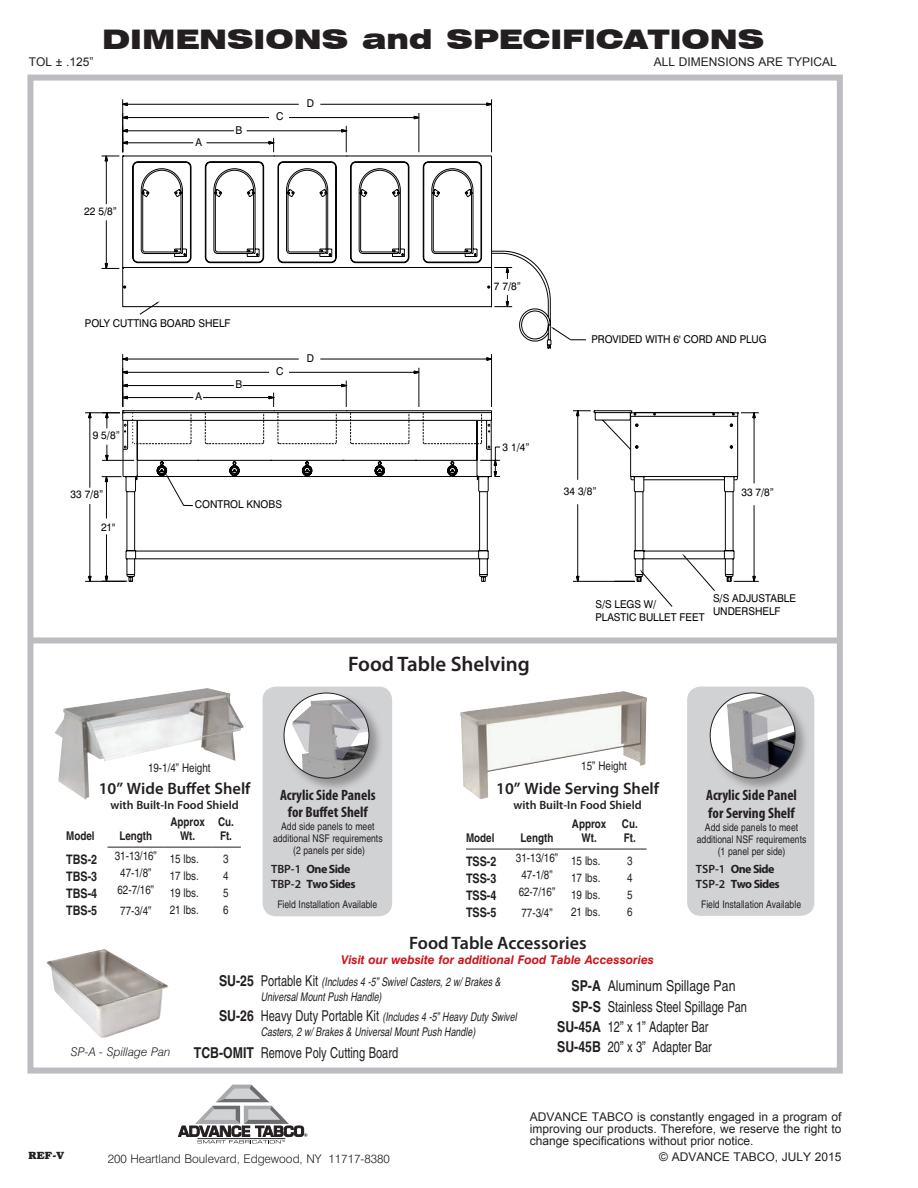
<style>
.page{position:relative;width:918px;height:1188px;background:#fff}
.page>*{position:absolute;margin:0;border:0;box-sizing:border-box;transform-origin:0 0}
.t1{font:900 expanded 27px "Swiss 721 BT";color:#231f20}
.t2{font:600 21px "Myriad Pro";color:#231f20}
.t3{font:600 18px "Myriad Pro";color:#231f20}
.t4{font:600 16.5px "Myriad Pro";color:#231f20}
.t5{font:condensed 15px "Helvetica";color:#231f20;scale:.9 1}
.t6{font:700 condensed 15px/16.5px "Myriad Pro";color:#231f20;text-align:center}
.t7{font:condensed 15px "Helvetica";color:#231f20}
.t8{font:700 condensed 13.2px "Helvetica";color:#231f20}
.t9{font:12px/12px "Arial";color:#231f20;text-align:justify}
.t10{font:italic condensed 12px/15px "Helvetica";color:#231f20;scale:.9 1}
.t11{font:condensed 12px "Helvetica";color:#231f20}
.t12{font:700 condensed 12px/14.4px "Helvetica";color:#231f20;text-align:center}
.t13{font:700 12px/15px "Myriad Pro";letter-spacing:-.05em;color:#231f20}
.t14{font:italic 700 12px "Swiss 721 BT";color:#cb141c}
.t15{font:600 12px "Myriad Pro";color:#231f20}
.t16{font:300 12px "Swiss 721 BT";color:#231f20}
.t17{font:italic 300 12px "Swiss 721 BT";color:#231f20}
.t18{font:10.8px/12.9px "Swiss 721 BT";color:#040503;scale:.95 1}
.t19{font:condensed 10.5px/12px "Helvetica";color:#231f20;text-align:center}
.t20{font:700 10.5px "Bookman";color:#231f20}
.s1{font-weight:600}
.s2{font-weight:700;font-style:normal;font-size:15px}
.s3{font-style:normal;font-size:15px}
.s4{font-weight:700}
</style>
<div class="page">
<hr style="left:85px;top:413px;width:35px;height:1px;background:#040503">
<hr style="left:85px;top:581px;width:41px;height:1px;background:#040503">
<hr style="left:122px;top:99px;width:1px;height:53px;background:#040503">
<hr style="left:491px;top:99px;width:1px;height:53px;background:#040503">
<svg style="left:88px;top:102px;width:671px;height:505px"></svg>
<div style="left:27px;top:75px;width:816px;height:999px;border:6px solid #bcbdc0"></div>
<svg style="left:178px;top:1085px;width:129px;height:58px"></svg>
<img style="left:47px;top:949px;width:122px;height:89px">
<div style="left:32px;top:638px;width:809px;height:6px;background:#bcbdc0"></div>
<img style="left:55px;top:688px;width:189px;height:112px">
<div style="left:263px;top:687px;width:129px;height:229px;background:#d1d2d4;border-radius:14px"></div>
<div style="left:687px;top:687px;width:127px;height:229px;background:#d1d2d4;border-radius:14px"></div>
<img style="left:460px;top:691px;width:187px;height:108px">
<hr style="left:107px;top:847px;width:57px;height:1px;background:#231f20">
<hr style="left:164px;top:847px;width:47px;height:1px;background:#231f20">
<hr style="left:211px;top:847px;width:30px;height:1px;background:#231f20">
<hr style="left:466px;top:849px;width:43px;height:1px;background:#231f20">
<hr style="left:509px;top:849px;width:56px;height:1px;background:#231f20">
<hr style="left:565px;top:849px;width:48px;height:1px;background:#231f20">
<hr style="left:613px;top:849px;width:34px;height:1px;background:#231f20">
<div style="left:282px;top:691px;width:102px;height:102px;background:#231f20;opacity:.37"></div>
<svg style="left:284px;top:693px;width:85px;height:85px"></svg>
<img style="left:292px;top:699px;width:77px;height:79px">
<div style="left:708px;top:691px;width:102px;height:102px;background:#231f20;opacity:.37"></div>
<div style="left:710px;top:693px;width:85px;height:85px;background:#fff;border-radius:50%"></div>
<img style="left:727px;top:695px;width:68px;height:83px">
<h1 class="t1" style="left:102px;top:23px;width:664px">DIMENSIONS and SPECIFICATIONS</h1>
<p class="t9" style="left:29px;top:56px;width:66px">TOL ± .125”</p>
<p class="t9" style="left:654px;top:56px;width:185px">ALL DIMENSIONS ARE TYPICAL</p>
<p class="t18" style="left:84px;top:205px;width:36px">22 5/8”</p>
<p class="t18" style="left:196px;top:135px;width:8px">A</p>
<p class="t18" style="left:236px;top:123px;width:9px">B</p>
<p class="t18" style="left:276px;top:110px;width:9px">C</p>
<p class="t18" style="left:307px;top:97px;width:9px">D</p>
<p class="t18" style="left:85px;top:316px;width:155px">POLY CUTTING BOARD SHELF</p>
<p class="t18" style="left:93px;top:429px;width:30px">9 5/8”</p>
<p class="t18" style="left:196px;top:390px;width:8px">A</p>
<p class="t18" style="left:236px;top:378px;width:9px">B</p>
<p class="t18" style="left:276px;top:365px;width:9px">C</p>
<p class="t18" style="left:307px;top:351px;width:9px">D</p>
<p class="t18" style="left:494px;top:280px;width:30px">7 7/8”</p>
<p class="t18" style="left:503px;top:441px;width:30px">3 1/4”</p>
<p class="t18" style="left:591px;top:333px;width:186px">PROVIDED WITH 6' CORD AND PLUG</p>
<p class="t18" style="left:71px;top:488px;width:36px">33 7/8”</p>
<p class="t18" style="left:564px;top:485px;width:36px">34 3/8”</p>
<p class="t18" style="left:741px;top:485px;width:36px">33 7/8”</p>
<p class="t18" style="left:195px;top:498px;width:93px">CONTROL KNOBS</p>
<p class="t18" style="left:101px;top:520px;width:17px">21"</p>
<h2 class="t2" style="left:348px;top:651px;width:183px">Food Table Shelving</h2>
<p class="t18" style="left:595px;top:597px;width:116px">S/S LEGS W/<br>PLASTIC BULLET FEET</p>
<p class="t18" style="left:713px;top:592px;width:89px">S/S ADJUSTABLE<br>UNDERSHELF</p>
<p class="t11" style="left:148px;top:761px;width:64px">19-1/4” Height</p>
<p class="t11" style="left:581px;top:758px;width:47px">15” Height</p>
<h3 class="t4" style="left:99px;top:778px;width:153px">10” Wide Buffet Shelf</h3>
<p class="t15" style="left:110px;top:798px;width:130px">with Built-In Food Shield</p>
<h3 class="t4" style="left:496px;top:778px;width:164px">10” Wide Serving Shelf</h3>
<p class="t15" style="left:514px;top:798px;width:130px">with Built-In Food Shield</p>
<p class="t6" style="left:280px;top:787px;width:97px">Acrylic Side Panels for Buffet Shelf</p>
<p class="t19" style="left:273px;top:820px;width:111px">Add side panels to meet additional NSF requirements (2 panels per side)</p>
<p class="t13" style="left:271px;top:861px;width:86px"><span class="s1">TBP-1</span> One Side<br><span class="s1">TBP-2</span> Two Sides</p>
<p class="t12" style="left:170px;top:814px;width:36px">Approx<br>Wt.</p>
<p class="t12" style="left:218px;top:814px;width:17px;text-align:left">Cu.<br>Ft.</p>
<p class="t12" style="left:572px;top:816px;width:36px">Approx<br>Wt.</p>
<p class="t12" style="left:622px;top:816px;width:17px;text-align:left">Cu.<br>Ft.</p>
<p class="t12" style="left:66px;top:829px;width:30px">Model</p>
<p class="t12" style="left:119px;top:829px;width:34px">Length</p>
<p class="t12" style="left:466px;top:831px;width:30px">Model</p>
<p class="t12" style="left:521px;top:831px;width:34px">Length</p>
<p class="t8" style="left:66px;top:851px;width:33px">TBS-2</p>
<p class="t11" style="left:115px;top:849px;width:86px">31-13/16” 15 lbs.</p>
<p class="t11" style="left:223px;top:852px;width:7px">3</p>
<p class="t8" style="left:66px;top:868px;width:33px">TBS-3</p>
<p class="t11" style="left:120px;top:866px;width:33px">47-1/8”</p>
<p class="t11" style="left:170px;top:869px;width:31px">17 lbs.</p>
<p class="t11" style="left:223px;top:869px;width:7px">4</p>
<p class="t8" style="left:66px;top:885px;width:33px">TBS-4</p>
<p class="t11" style="left:118px;top:883px;width:38px">62-7/16”</p>
<p class="t11" style="left:170px;top:886px;width:31px">19 lbs.</p>
<p class="t11" style="left:223px;top:886px;width:7px">5</p>
<p class="t8" style="left:66px;top:902px;width:33px">TBS-5</p>
<p class="t11" style="left:120px;top:904px;width:33px">77-3/4”</p>
<p class="t11" style="left:170px;top:903px;width:31px">21 lbs.</p>
<p class="t11" style="left:223px;top:903px;width:7px">6</p>
<p class="t8" style="left:466px;top:853px;width:32px">TSS-2</p>
<p class="t11" style="left:516px;top:851px;width:86px">31-13/16” 15 lbs.</p>
<p class="t11" style="left:627px;top:854px;width:7px">3</p>
<p class="t8" style="left:466px;top:870px;width:32px">TSS-3</p>
<p class="t11" style="left:521px;top:868px;width:33px">47-1/8”</p>
<p class="t11" style="left:571px;top:871px;width:31px">17 lbs.</p>
<p class="t11" style="left:627px;top:871px;width:7px">4</p>
<p class="t8" style="left:466px;top:887px;width:32px">TSS-4</p>
<p class="t11" style="left:519px;top:885px;width:38px">62-7/16”</p>
<p class="t11" style="left:571px;top:888px;width:31px">19 lbs.</p>
<p class="t11" style="left:627px;top:888px;width:7px">5</p>
<p class="t8" style="left:466px;top:904px;width:32px">TSS-5</p>
<p class="t11" style="left:521px;top:906px;width:33px">77-3/4”</p>
<p class="t11" style="left:571px;top:905px;width:31px">21 lbs.</p>
<p class="t11" style="left:627px;top:905px;width:7px">6</p>
<p class="t19" style="left:277px;top:899px;width:102px">Field Installation Available</p>
<h3 class="t3" style="left:409px;top:932px;width:179px">Food Table Accessories</h3>
<p class="t14" style="left:342px;top:952px;width:314px">Visit our website for additional Food Table Accessories</p>
<p class="t6" style="left:706px;top:786px;width:92px;line-height:18px;text-align:left">Acrylic Side Panel for Serving Shelf</p>
<p class="t19" style="left:697px;top:822px;width:111px">Add side panels to meet additional NSF requirements (1 panel per side)</p>
<p class="t13" style="left:696px;top:862px;width:85px;line-height:14.4px"><span class="s1">TSP-1</span> One Side<br><span class="s1">TSP-2</span> Two Sides</p>
<p class="t19" style="left:701px;top:898px;width:102px">Field Installation Available</p>
<p class="t17" style="left:71px;top:1044px;width:101px">SP-A - Spillage Pan</p>
<p class="t10" style="left:261px;top:974px;width:268px;text-indent:-42px"><span class="s2">SU-25</span> <span class="s3">Portable Kit</span> (Includes 4 -5” Swivel Casters, 2 w/ Brakes &amp;<br>Universal Mount Push Handle)</p>
<p class="t10" style="left:219px;top:1009px;width:332px;text-align:center"><span class="s2">SU-26</span> <span class="s3">Heavy Duty Portable Kit</span> (Includes 4 -5” Heavy Duty Swivel<br>Casters, 2 w/ Brakes &amp; Universal Mount Push Handle)</p>
<p class="t5" style="left:194px;top:1044px;width:229px"><span class="s4">TCB-OMIT</span> Remove Poly Cutting Board</p>
<p class="t7" style="left:572px;top:977px;width:165px"><span class="s4">SP-A</span> Aluminum Spillage Pan</p>
<p class="t5" style="left:572px;top:998px;width:196px"><span class="s4">SP-S</span> Stainless Steel Spillage Pan</p>
<p class="t5" style="left:557px;top:1018px;width:170px"><span class="s4">SU-45A</span> 12” x 1” Adapter Bar</p>
<p class="t5" style="left:557px;top:1038px;width:173px"><span class="s4">SU-45B</span> 20” x 3” Adapter Bar</p>
<p class="t9" style="left:530px;top:1111px;width:313px">ADVANCE TABCO is constantly engaged in a program of improving our products. Therefore, we reserve the right to change specifications without prior notice.</p>
<p class="t20" style="left:28px;top:1149px;width:37px">REF-V</p>
<p class="t16" style="left:108px;top:1152px;width:284px">200 Heartland Boulevard, Edgewood, NY 11717-8380</p>
<p class="t9" style="left:659px;top:1151px;width:184px">© ADVANCE TABCO, JULY 2015</p>
</div>
